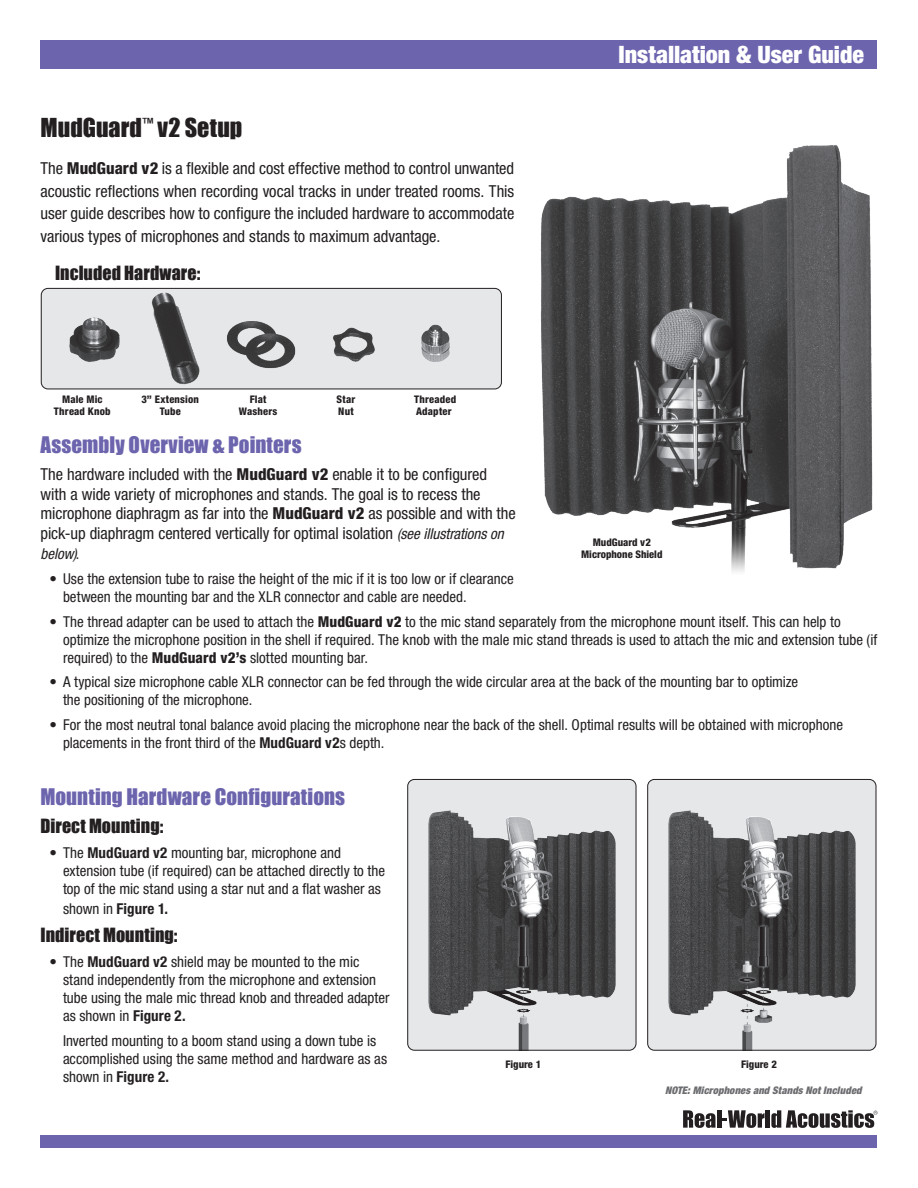
<style>
.page{position:relative;width:918px;height:1188px;background:#fff}
.page>*{position:absolute;margin:0;border:0;box-sizing:border-box;transform-origin:0 0}
.t1{font:900 condensed 24px "Helvetica Neue LT Std";color:#fff}
.t2{font:24px "Impact";letter-spacing:.005em;color:#231f20}
.t3{font:21px "Impact";letter-spacing:.005em;color:#6c65ae}
.t4{font:18px "Impact";letter-spacing:.005em;color:#231f20}
.t5{font:condensed 16.5px/22.5px "Helvetica Neue LT Std";letter-spacing:-.005em;color:#231f20;text-align:justify}
.t6{font:condensed 15px/18px "Helvetica Neue LT Std";color:#231f20}
.t7{font:700 condensed 15px "Helvetica Neue LT Std";letter-spacing:.005em;color:#231f20}
.t8{font:italic condensed 15px "Helvetica Neue LT Std";color:#231f20}
.t9{font:800 condensed 10.5px/12.6px "Helvetica Neue LT Std";letter-spacing:.015em;color:#231f20;text-align:center}
.t10{font:italic 900 condensed 10.5px "Helvetica Neue LT Std";letter-spacing:.015em;color:#6c6d70}
.s1{font-weight:800}
.s2{font-style:italic;font-size:15px}
.s3{font-style:normal}
.s4{font-weight:700}
.s5{font-weight:400}
</style>
<div class="page">
<div style="left:40px;top:40px;width:838px;height:29px;background:#6c65ae"></div>
<div style="left:40px;top:1135px;width:838px;height:13px;background:#6c65ae"></div>
<svg style="left:683px;top:1110px;width:33px;height:18px"></svg>
<hr style="left:717px;top:1110px;width:4px;height:18px;background:#231f20">
<hr style="left:766px;top:1110px;width:4px;height:18px;background:#231f20">
<svg style="left:723px;top:1110px;width:42px;height:18px"></svg>
<svg style="left:771px;top:1110px;width:106px;height:18px"></svg>
<div style="left:41px;top:288px;width:460px;height:101px;background:#e6e7e9;border-radius:7px"></div>
<img style="left:69px;top:292px;width:381px;height:93px">
<div style="left:41px;top:288px;width:461px;height:101px;border:1px solid #231f20;border-radius:7px"></div>
<img style="left:540px;top:145px;width:333px;height:427px">
<div style="left:408px;top:779px;width:228px;height:271px;background:#e6e7e9;border-radius:7px"></div>
<img style="left:428px;top:810px;width:188px;height:239px">
<div style="left:407px;top:779px;width:229px;height:272px;border:1px solid #231f20;border-radius:7px"></div>
<div style="left:648px;top:779px;width:228px;height:271px;background:#e6e7e9;border-radius:7px"></div>
<img style="left:668px;top:810px;width:188px;height:239px">
<div style="left:647px;top:779px;width:229px;height:272px;border:1px solid #231f20;border-radius:7px"></div>
<p class="t2" style="left:40px;top:112px;width:203px">MudGuard<sup>™</sup> v2 Setup</p>
<p class="t5" style="left:40px;top:157px;width:475px">The <span class="s1">MudGuard v2</span> is a flexible and cost effective method to control unwanted acoustic reflections when recording vocal tracks in under treated rooms. This user guide describes how to configure the included hardware to accommodate various types of microphones and stands to maximum advantage.</p>
<p class="t4" style="left:55px;top:262px;width:147px">Included Hardware:</p>
<p class="t9" style="left:54px;top:393px;width:58px">Male Mic<br>Thread Knob</p>
<p class="t9" style="left:141px;top:393px;width:59px">3” Extension<br>Tube</p>
<p class="t9" style="left:239px;top:393px;width:40px">Flat<br>Washers</p>
<p class="t9" style="left:337px;top:393px;width:20px;text-align:left">Star<br>Nut</p>
<p class="t9" style="left:414px;top:393px;width:44px;text-align:left">Threaded<br>Adapter</p>
<h1 class="t1" style="left:619px;top:40px;width:247px">Installation &amp; User Guide</h1>
<p class="t3" style="left:40px;top:432px;width:263px">Assembly Overview &amp; Pointers</p>
<p class="t5" style="left:40px;top:464px;width:477px;line-height:19.8px;text-align:left">The hardware included with the <span class="s1">MudGuard v2</span> enable it to be configured with a wide variety of microphones and stands. The goal is to recess the microphone diaphragm as far into the <span class="s1">MudGuard v2</span> as possible and with the pick-up diaphragm centered vertically for optimal isolation <span class="s2">(see illustrations on</span></p>
<p class="t8" style="left:40px;top:545px;width:41px">below)<span class="s3">.</span></p>
<p class="t6" style="left:63px;top:569px;width:452px;text-indent:-14px">• Use the extension tube to raise the height of the mic if it is too low or if clearance between the mounting bar and the XLR connector and cable are needed.</p>
<p class="t6" style="left:63px;top:612px;width:816px;text-indent:-14px">• The thread adapter can be used to attach the <span class="s1">MudGuard v2</span> to the mic stand separately from the microphone mount itself. This can help to optimize the microphone position in the shell if required. The knob with the male mic stand threads is used to attach the mic and extension tube (if required) to the <span class="s1">MudGuard v2’s</span> slotted mounting bar.</p>
<p class="t6" style="left:63px;top:673px;width:737px;text-indent:-14px">• A typical size microphone cable XLR connector can be fed through the wide circular area at the back of the mounting bar to optimize the positioning of the microphone.</p>
<p class="t6" style="left:63px;top:716px;width:782px;text-indent:-14px">• For the most neutral tonal balance avoid placing the microphone near the back of the shell. Optimal results will be obtained with microphone placements in the front third of the <span class="s4">MudGuard v2</span>s depth.</p>
<p class="t3" style="left:40px;top:784px;width:306px">Mounting Hardware Configurations</p>
<p class="t4" style="left:40px;top:815px;width:125px">Direct Mounting:</p>
<p class="t6" style="left:63px;top:843px;width:324px;text-indent:-14px">• The <span class="s4">MudGuard v2</span> mounting bar, microphone and extension tube (if required) can be attached directly to the top of the mic stand using a star nut and a flat washer as</p>
<p class="t7" style="left:63px;top:899px;width:107px"><span class="s5">shown in</span> Figure 1.</p>
<p class="t4" style="left:40px;top:924px;width:139px">Indirect Mounting:</p>
<p class="t6" style="left:63px;top:952px;width:328px;text-indent:-14px">• The <span class="s4">MudGuard v2</span> shield may be mounted to the mic stand independently from the microphone and extension tube using the male mic thread knob and threaded adapter as shown in <span class="s4">Figure 2.</span></p>
<p class="t6" style="left:63px;top:1031px;width:326px">Inverted mounting to a boom stand using a down tube is accomplished using the same method and hardware as as shown in <span class="s4">Figure 2.</span></p>
<p class="t9" style="left:593px;top:535px;width:60px">MudGuard v2</p>
<p class="t9" style="left:581px;top:548px;width:83px">Microphone Shield</p>
<p class="t9" style="left:505px;top:1058px;width:37px">Figure 1</p>
<p class="t9" style="left:741px;top:1058px;width:37px">Figure 2</p>
<p class="t10" style="left:665px;top:1084px;width:198px">NOTE: Microphones and Stands Not Included</p>
</div>
